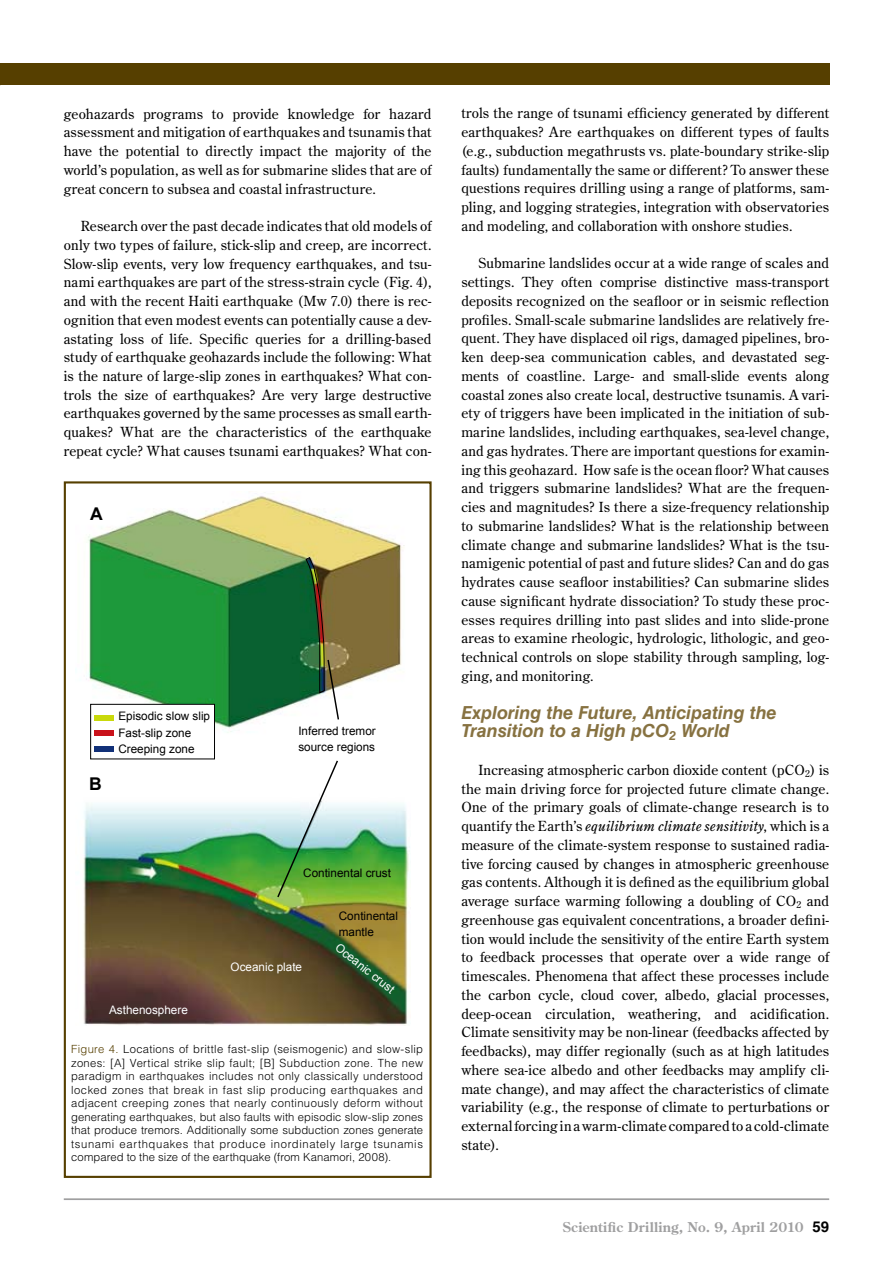
<style>
.page{position:relative;width:893px;height:1263px;background:#fff}
.page>*{position:absolute;margin:0;border:0;box-sizing:border-box;transform-origin:0 0}
.t1{font:italic 700 18px/18.8px "Helvetica LT Std";letter-spacing:-.005em;color:#877241}
.t2{font:700 17.55px "Arial";color:#000}
.t3{font:13.8px/18.8px "Century Old Style Std";letter-spacing:.015em;color:#000;text-align:justify}
.t4{font:700 13.5px "Century Old Style Std";letter-spacing:.02em;color:#9f9fa0}
.t5{font:11.7px/16px "Arial";color:#000}
.t6{font:11.7px "Arial";color:#fff}
.t7{font:300 11.25px/13.5px "Helvetica LT Std";letter-spacing:.01em;color:#000;text-align:justify}
.s1{color:#563f00}
.s2{font-style:italic}
.s3{font-family:"Helvetica LT Std";font-size:15px;color:#000}
</style>
<div class="page">
<hr style="left:64px;top:1198px;width:765px;height:2px;background:#9f9fa0">
<div style="left:0;top:64px;width:829px;height:21px;background:#563f00"></div>
<div style="left:64px;top:481px;width:368px;height:697px;border:2px solid #563f00"></div>
<img style="left:83px;top:496px;width:327px;height:529px">
<div style="left:91px;top:704px;width:123px;height:55px;background:#fff"></div>
<div style="left:90px;top:704px;width:125px;height:55px;border:1px solid #000"></div>
<div style="left:94px;top:714px;width:19px;height:6px;background:#c9d90b"></div>
<div style="left:94px;top:730px;width:19px;height:6px;background:#c9111a"></div>
<div style="left:94px;top:746px;width:19px;height:6px;background:#113078"></div>
<svg style="left:276px;top:759px;width:63px;height:140px"></svg>
<img style="left:306px;top:557px;width:34px;height:164px">
<p class="t3" style="left:64px;top:104px;width:369px">geohazards programs to provide knowledge for hazard assessment and mitigation of earthquakes and tsunamis that have the potential to directly impact the majority of the world’s population, as well as for submarine slides that are of great concern to subsea and coastal infrastructure.</p>
<p class="t3" style="left:64px;top:216px;width:369px;text-indent:17px">Research over the past decade indicates that old models of only two types of failure, stick-slip and creep, are incorrect.<br>Slow-slip events, very low frequency earthquakes, and tsu&shy;nami earthquakes are part of the stress-strain cycle (Fig. 4), and with the recent Haiti earthquake (Mw 7.0) there is rec&shy;ognition that even modest events can potentially cause a dev&shy;astating loss of life. Specific queries for a drilling-based study of earthquake geohazards include the following: What is the nature of large-slip zones in earthquakes? What con&shy;trols the size of earthquakes? Are very large destructive earthquakes governed by the same processes as small earth&shy;quakes? What are the characteristics of the earthquake repeat cycle? What causes tsunami earthquakes? What con-</p>
<p class="t2" style="left:90px;top:503px;width:14px">A</p>
<p class="t2" style="left:89px;top:772px;width:14px">B</p>
<p class="t5" style="left:118px;top:708px;width:93px">Episodic slow slip<br>Fast-slip zone<br>Creeping zone</p>
<p class="t5" style="left:298px;top:723px;width:79px">Inferred tremor source regions</p>
<p class="t6" style="left:109px;top:1002px;width:80px">Asthenosphere</p>
<p class="t5" style="left:303px;top:865px;width:89px">Continental crust</p>
<p class="t5" style="left:339px;top:908px;width:61px">Continental mantle</p>
<p class="t6" style="left:342px;top:940px;width:73px;rotate:38deg">Oceanic crust</p>
<p class="t6" style="left:231px;top:959px;width:73px">Oceanic plate</p>
<p class="t7" style="left:71px;top:1042px;width:353px"><span class="s1">Figure 4.</span> Locations of brittle fast-slip (seismogenic) and slow-slip zones: [A] Vertical strike slip fault; [B] Subduction zone. The new paradigm in earthquakes includes not only classically understood locked zones that break in fast slip producing earthquakes and adjacent creeping zones that nearly continuously deform without generating earthquakes, but also faults with episodic slow-slip zones that produce tremors. Additionally some subduction zones generate tsunami earthquakes that produce inordinately large tsunamis compared to the size of the earthquake (from Kanamori, 2008).</p>
<p class="t3" style="left:461px;top:104px;width:369px">trols the range of tsunami efficiency generated by different earthquakes? Are earthquakes on different types of faults (e.g., subduction megathrusts vs. plate-boundary strike-slip faults) fundamentally the same or different? To answer these questions requires drilling using a range of platforms, sam&shy;pling, and logging strategies, integration with observatories and modeling, and collaboration with onshore studies.</p>
<p class="t3" style="left:461px;top:254px;width:369px;text-indent:17px">Submarine landslides occur at a wide range of scales and settings. They often comprise distinctive mass-transport deposits recognized on the seafloor or in seismic reflection profiles. Small-scale submarine landslides are relatively fre&shy;quent. They have displaced oil rigs, damaged pipelines, bro&shy;ken deep-sea communication cables, and devastated seg&shy;ments of coastline. Large- and small-slide events along coastal zones also create local, destructive tsunamis. A vari&shy;ety of triggers have been implicated in the initiation of sub&shy;marine landslides, including earthquakes, sea-level change, and gas hydrates. There are important questions for examin&shy;ing this geohazard. How safe is the ocean floor? What causes and triggers submarine landslides? What are the frequen&shy;cies and magnitudes? Is there a size-frequency relationship to submarine landslides? What is the relationship between climate change and submarine landslides? What is the tsu&shy;namigenic potential of past and future slides? Can and do gas hydrates cause seafloor instabilities? Can submarine slides cause significant hydrate dissociation? To study these proc&shy;esses requires drilling into past slides and into slide-prone areas to examine rheologic, hydrologic, lithologic, and geo&shy;technical controls on slope stability through sampling, log&shy;ging, and monitoring.</p>
<h1 class="t1" style="left:461px;top:703px;width:317px">Exploring the Future, Anticipating the<br>Transition to a High pCO<sub>2</sub> World</h1>
<p class="t3" style="left:461px;top:760px;width:369px;text-indent:17px">Increasing atmospheric carbon dioxide content (pCO<sub>2</sub>) is the main driving force for projected future climate change.<br>One of the primary goals of climate-change research is to quantify the Earth’s <span class="s2">equilibrium climate sensitivity</span>, which is a measure of the climate-system response to sustained radia&shy;tive forcing caused by changes in atmospheric greenhouse gas contents. Although it is defined as the equilibrium global average surface warming following a doubling of CO<sub>2</sub> and greenhouse gas equivalent concentrations, a broader defini&shy;tion would include the sensitivity of the entire Earth system to feedback processes that operate over a wide range of timescales. Phenomena that affect these processes include the carbon cycle, cloud cover, albedo, glacial processes, deep-ocean circulation, weathering, and acidification.<br>Climate sensitivity may be non-linear (feedbacks affected by feedbacks), may differ regionally (such as at high latitudes where sea-ice albedo and other feedbacks may amplify cli&shy;mate change), and may affect the characteristics of climate variability (e.g., the response of climate to perturbations or external forcing in a warm-climate compared to a cold-climate state).</p>
<p class="t4" style="left:563px;top:1218px;width:268px">Scientific Drilling, No. 9, April 2010 <span class="s3">59</span></p>
</div>
